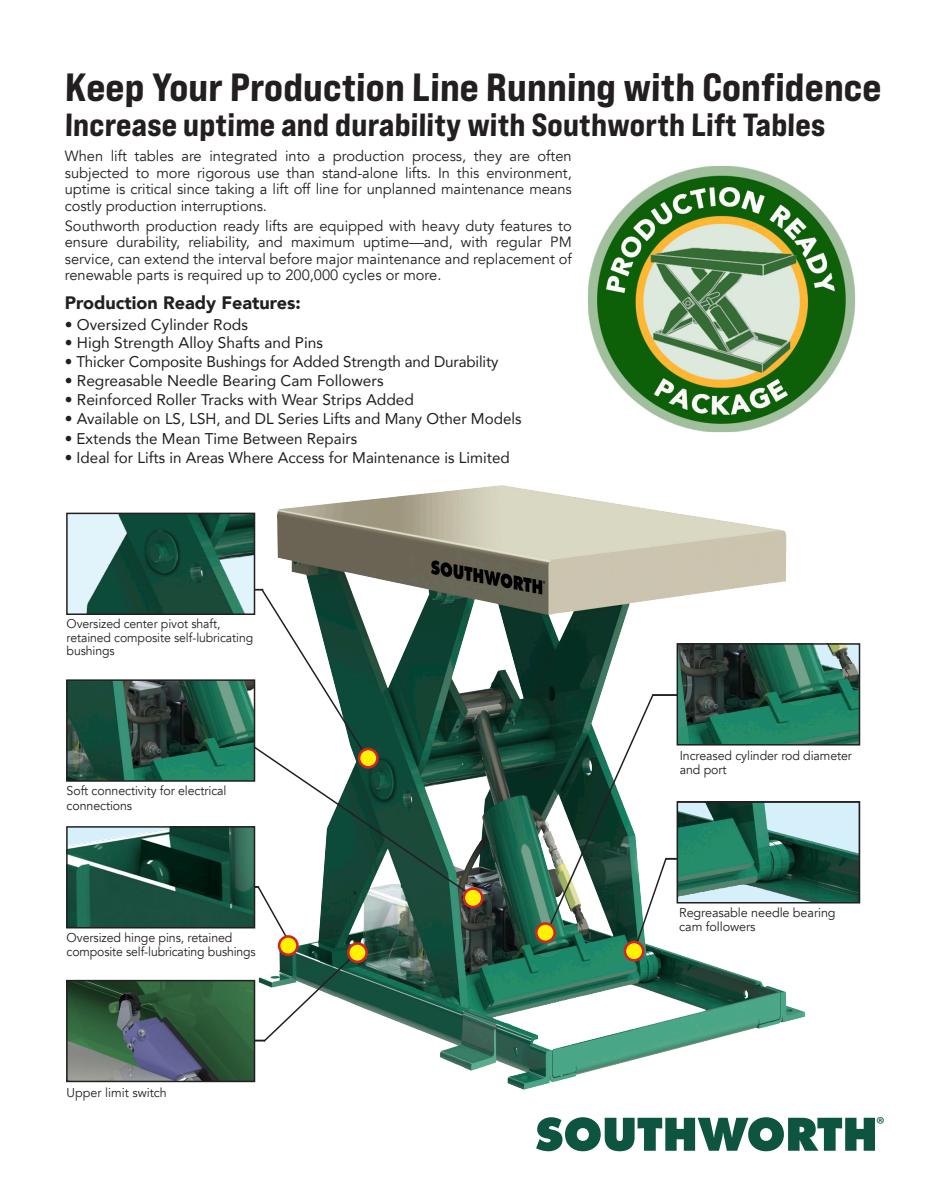
<style>
.page{position:relative;width:932px;height:1202px;background:#fff}
.page>*{position:absolute;margin:0;border:0;box-sizing:border-box;transform-origin:0 0}
.t1{font:39.3px "Bebas Neue Pro Exp Eb";color:#231f20}
.t2{font:31.95px "Bebas Neue Pro Exp Eb";color:#231f20}
.t3{font:20.55px "Myriad Pro";color:#0d5540}
.t4{font:900 18px "Avenir";color:#231f20}
.t5{font:15.45px "Avenir";color:#231f20}
.t6{font:14.85px/16.5px "Avenir";letter-spacing:-.005em;color:#231f20;text-align:justify}
.t7{font:12.75px/13.5px "Avenir";letter-spacing:-.005em;color:#231f20}
.t8{font:12.6px/13.5px "Avenir";letter-spacing:-.005em;color:#231f20}
</style>
<div class="page">
<img style="left:245px;top:485px;width:577px;height:605px">
<div style="left:464px;top:888px;width:18px;height:19px;background:#fff101;border-radius:50%"></div>
<div style="left:462px;top:887px;width:21px;height:21px;border:3px solid #d1232a;border-radius:50%"></div>
<img style="left:679px;top:646px;width:178px;height:96px">
<div style="left:676px;top:643px;width:184px;height:102px;border:2px solid #231f20"></div>
<div style="left:625px;top:942px;width:18px;height:18px;background:#fff101;border-radius:50%"></div>
<div style="left:623px;top:940px;width:21px;height:21px;border:3px solid #d1232a;border-radius:50%"></div>
<svg style="left:536px;top:1117px;width:339px;height:34px"></svg>
<svg style="left:234px;top:588px;width:233px;height:455px"></svg>
<hr style="left:245px;top:1039px;width:20px;height:2px;background:#231f20">
<img style="left:69px;top:515px;width:183px;height:97px">
<div style="left:66px;top:512px;width:189px;height:103px;border:2px solid #231f20"></div>
<img style="left:69px;top:829px;width:183px;height:96px">
<div style="left:66px;top:826px;width:189px;height:102px;border:2px solid #231f20"></div>
<svg style="left:548px;top:692px;width:142px;height:260px"></svg>
<div style="left:348px;top:943px;width:18px;height:18px;background:#fff101;border-radius:50%"></div>
<div style="left:347px;top:942px;width:21px;height:21px;border:3px solid #d1232a;border-radius:50%"></div>
<img style="left:69px;top:682px;width:183px;height:96px">
<div style="left:66px;top:679px;width:189px;height:102px;border:2px solid #231f20"></div>
<img style="left:588px;top:166px;width:268px;height:267px">
<img style="left:69px;top:982px;width:183px;height:97px">
<div style="left:66px;top:979px;width:189px;height:103px;border:2px solid #231f20"></div>
<img style="left:680px;top:805px;width:176px;height:94px">
<div style="left:677px;top:802px;width:182px;height:100px;border:2px solid #231f20"></div>
<div style="left:676px;top:801px;width:184px;height:102px;border:2px solid #231f20"></div>
<div style="left:536px;top:923px;width:18px;height:18px;background:#fff101;border-radius:50%"></div>
<div style="left:535px;top:922px;width:21px;height:21px;border:3px solid #d1232a;border-radius:50%"></div>
<p class="t1" style="left:65px;top:63px;width:819px">Keep Your Production Line Running with Confidence</p>
<p class="t2" style="left:65px;top:104px;width:762px">Increase uptime and durability with Southworth Lift Tables</p>
<p class="t6" style="left:65px;top:148px;width:508px">When lift tables are integrated into a production process, they are often subjected to more rigorous use than stand-alone lifts. In this environment, uptime is critical since taking a lift off line for unplanned maintenance means costly production interruptions.</p>
<p class="t6" style="left:65px;top:218px;width:508px">Southworth production ready lifts are equipped with heavy duty features to ensure durability, reliability, and maximum uptime—and, with regular PM service, can extend the interval before major maintenance and replacement of renewable parts is required up to 200,000 cycles or more.</p>
<p class="t4" style="left:65px;top:287px;width:237px">Production Ready Features:</p>
<p class="t5" style="left:65px;top:312px;width:185px">• Oversized Cylinder Rods</p>
<p class="t5" style="left:65px;top:331px;width:260px">• High Strength Alloy Shafts and Pins</p>
<p class="t5" style="left:65px;top:349px;width:435px">• Thicker Composite Bushings for Added Strength and Durability</p>
<p class="t5" style="left:65px;top:368px;width:320px">• Regreasable Needle Bearing Cam Followers</p>
<p class="t5" style="left:65px;top:387px;width:350px">• Reinforced Roller Tracks with Wear Strips Added</p>
<p class="t5" style="left:65px;top:406px;width:458px">• Available on LS, LSH, and DL Series Lifts and Many Other Models</p>
<p class="t5" style="left:65px;top:426px;width:294px">• Extends the Mean Time Between Repairs</p>
<p class="t5" style="left:65px;top:445px;width:446px">• Ideal for Lifts in Areas Where Access for Maintenance is Limited</p>
<p class="t8" style="left:67px;top:617px;width:188px">Oversized center pivot shaft, retained composite self-lubricating bushings</p>
<p class="t7" style="left:67px;top:784px;width:161px;line-height:14.2px">Soft connectivity for electrical connections</p>
<p class="t7" style="left:67px;top:930px;width:191px;line-height:14.2px">Oversized hinge pins, retained composite self-lubricating bushings</p>
<p class="t7" style="left:67px;top:1085px;width:102px">Upper limit switch</p>
<p class="t7" style="left:679px;top:749px;width:174px">Increased cylinder rod diameter and port</p>
<p class="t7" style="left:679px;top:906px;width:158px">Regreasable needle bearing cam followers</p>
<p class="t3" style="left:876px;top:1111px;width:10px">®</p>
</div>
